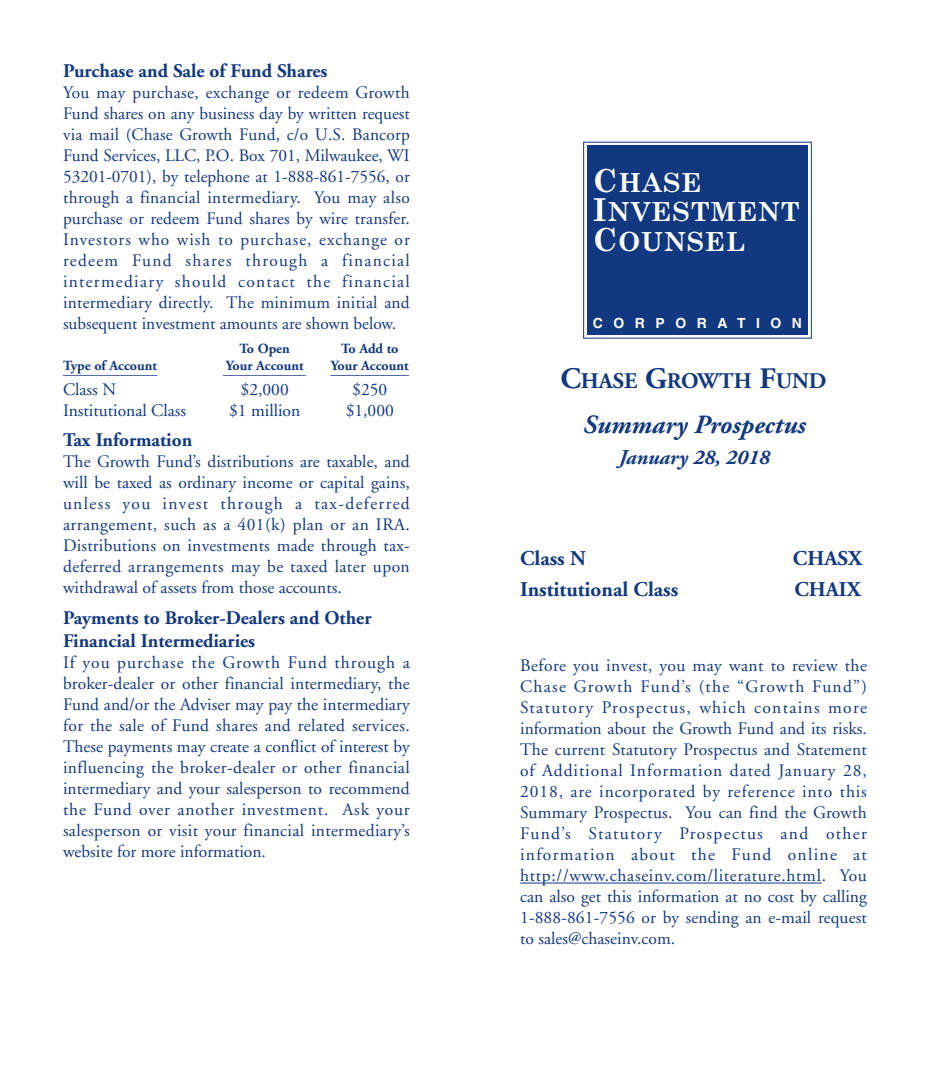
<style>
.page{position:relative;width:930px;height:1071px;background:#fff}
.page>*{position:absolute;margin:0;border:0;box-sizing:border-box;transform-origin:0 0}
.t1{font:700 26.25px/29.8px "Century Schoolbook";letter-spacing:.035em;color:#fff}
.t2{font:italic 700 26.25px "Adobe Garamond";color:#113880}
.t3{font:700 22.4px "Adobe Garamond";color:#113880}
.t4{font:700 21px "Adobe Garamond";color:#113880}
.t5{font:italic 700 21px "Adobe Garamond";color:#113880}
.t6{font:700 19.25px/22.8px "Adobe Garamond";color:#113880}
.t7{font:17.5px/21px "Adobe Garamond";color:#113880;text-align:justify}
.t8{font:700 14px "Adobe Garamond";letter-spacing:-.005em;color:#113880}
.t9{font:700 14px "Helvetica";letter-spacing:.75em;color:#fff}
.s1{font-size:31.5px}
.s2{font-size:29.75px}
</style>
<div class="page">
<hr style="left:520px;top:883px;width:301px;height:1px;background:#113880">
<div style="left:587px;top:146px;width:220px;height:189px;background:#113880"></div>
<p class="t6" style="left:63px;top:61px;width:266px">Purchase and Sale of Fund Shares</p>
<p class="t7" style="left:63px;top:83px;width:348px">You may purchase, exchange or redeem Growth Fund shares on any business day by written request via mail (Chase Growth Fund, c/o U.S. Bancorp Fund Services, LLC, P.O. Box 701, Milwaukee, WI 53201-0701), by telephone at 1-888-861-7556, or through a financial intermediary. You may also purchase or redeem Fund shares by wire transfer.<br>Investors who wish to purchase, exchange or redeem Fund shares through a financial intermediary should contact the financial intermediary directly. The minimum initial and subsequent investment amounts are shown below.</p>
<p class="t8" style="left:239px;top:343px;width:52px">To Open</p>
<p class="t8" style="left:341px;top:343px;width:59px">To Add to</p>
<p class="t8" style="left:63px;top:364px;width:96px">T_ _y_p_e_o_f_A_ _c_c o_ _u_n_t</p>
<p class="t8" style="left:223px;top:364px;width:85px">_Y_o_u_r_A_ _c c_o_u_ n_ t_</p>
<p class="t8" style="left:330px;top:364px;width:80px">_Y_o _u_r _A_ _c c_o_ u_ _n_t</p>
<p class="t7" style="left:63px;top:380px;width:54px">Class N</p>
<p class="t7" style="left:240px;top:380px;width:50px">$2,000</p>
<p class="t7" style="left:352px;top:380px;width:36px">$250</p>
<p class="t7" style="left:63px;top:401px;width:124px">Institutional Class</p>
<p class="t7" style="left:229px;top:401px;width:72px">$1 million</p>
<p class="t7" style="left:345px;top:401px;width:50px">$1,000</p>
<p class="t6" style="left:63px;top:430px;width:131px">Tax Information</p>
<p class="t7" style="left:63px;top:453px;width:348px">The Growth Fund’s distributions are taxable, and will be taxed as ordinary income or capital gains, unless you invest through a tax-deferred arrangement, such as a 401(k) plan or an IRA.<br>Distributions on investments made through tax&shy;deferred arrangements may be taxed later upon withdrawal of assets from those accounts.</p>
<p class="t6" style="left:63px;top:608px;width:310px">Payments to Broker-Dealers and Other<br>Financial Intermediaries</p>
<p class="t7" style="left:63px;top:653px;width:348px">If you purchase the Growth Fund through a broker-dealer or other financial intermediary, the Fund and/or the Adviser may pay the intermediary for the sale of Fund shares and related services.<br>These payments may create a conflict of interest by influencing the broker-dealer or other financial intermediary and your salesperson to recommend the Fund over another investment. Ask your salesperson or visit your financial intermediary’s website for more information.</p>
<h1 class="t1" style="left:592px;top:168px;width:208px"><span class="s1">C</span>HASE<br><span class="s1">I</span>NVESTMENT<br><span class="s1">C</span>OUNSEL</h1>
<p class="t9" style="left:592px;top:318px;width:211px">CORPORATION</p>
<p class="t3" style="left:560px;top:372px;width:268px"><span class="s2">C</span>HASE <span class="s2">G</span>ROWTH <span class="s2">F</span>UND</p>
<h1 class="t2" style="left:582px;top:414px;width:224px">Summary Prospectus</h1>
<p class="t5" style="left:618px;top:449px;width:152px">January 28, 2018</p>
<p class="t4" style="left:520px;top:550px;width:67px">Class N</p>
<p class="t4" style="left:792px;top:550px;width:71px">CHASX</p>
<p class="t4" style="left:520px;top:581px;width:160px">Institutional Class</p>
<p class="t4" style="left:794px;top:581px;width:68px">CHAIX</p>
<p class="t7" style="left:520px;top:657px;width:348px">Before you invest, you may want to review the Chase Growth Fund’s (the “Growth Fund”)<br>Statutory Prospectus, which contains more information about the Growth Fund and its risks.<br>The current Statutory Prospectus and Statement of Additional Information dated January 28, 2018, are incorporated by reference into this Summary Prospectus. You can find the Growth Fund’s Statutory Prospectus and other information about the Fund online at http://www.chaseinv.com/literature.html. You can also get this information at no cost by calling 1-888-861-7556 or by sending an e-mail request to sales@chaseinv.com.</p>
</div>
